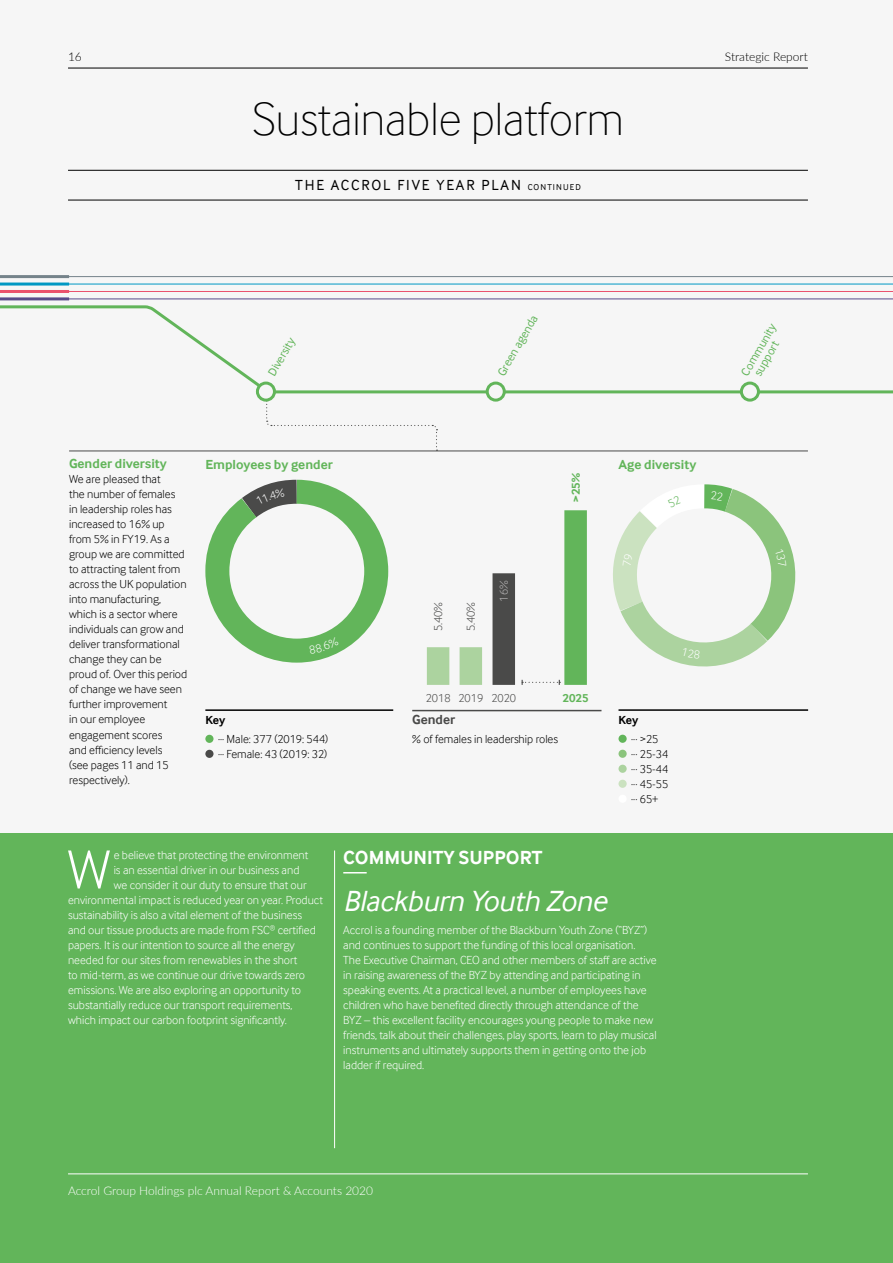
<style>
.page{position:relative;width:893px;height:1263px;background:#f6f6f6}
.page>*{position:absolute;margin:0;border:0;box-sizing:border-box;transform-origin:0 0}
.t1{font:300 57px "Inter Face";color:#fff}
.t2{font:100 48px "Inter Face";color:#000}
.t3{font:italic 30px "Inter Face";letter-spacing:-.01em;color:#fff}
.t4{font:700 19.5px "Inter Face";color:#fff}
.t5{font:15px "Inter Face";letter-spacing:.125em;color:#000}
.t6{font:700 13.5px "Inter Face";color:#62b55a}
.t7{font:700 13.5px "Inter Face";color:#4a4a49}
.t8{font:300 12px/15px "Inter Face";color:#fff}
.t9{font:300 12px/15px "Inter Face";color:#000}
.t10{font:300 12px "Lato";color:#fff}
.t11{font:12px "Inter Face";color:#62b55a}
.t12{font:300 12px "Inter Face";color:#4a4a49}
.t13{font:300 12px "Lato";color:#000}
.t14{font:700 12px "Inter Face";color:#62b55a}
.t15{font:700 12px "Inter Face";letter-spacing:-.01em;color:#000}
.t16{font:300 12px "Inter Face";color:#b3b2b2}
.s1{font-size:8.7px}
</style>
<div class="page">
<svg style="left:266px;top:395px;width:171px;height:56px"></svg>
<div style="left:0;top:833px;width:893px;height:430px;background:#62b55a"></div>
<svg style="left:0;top:305px;width:893px;height:89px"></svg>
<hr style="left:334px;top:850px;width:1px;height:298px;background:#fff">
<div style="left:257px;top:383px;width:17px;height:17px;background:#f6f6f6;border-radius:50%"></div>
<div style="left:256px;top:382px;width:20px;height:20px;border:3px solid #62b55a;border-radius:50%"></div>
<div style="left:487px;top:383px;width:17px;height:17px;background:#f6f6f6;border-radius:50%"></div>
<div style="left:486px;top:382px;width:20px;height:20px;border:3px solid #62b55a;border-radius:50%"></div>
<div style="left:741px;top:383px;width:17px;height:17px;background:#f6f6f6;border-radius:50%"></div>
<div style="left:740px;top:382px;width:20px;height:20px;border:3px solid #62b55a;border-radius:50%"></div>
<hr style="left:0;top:297px;width:69px;height:3px;background:#584b8a">
<hr style="left:0;top:290px;width:69px;height:3px;background:#ea516d">
<hr style="left:0;top:283px;width:69px;height:3px;background:#0098c3">
<hr style="left:0;top:275px;width:69px;height:3px;background:#75838a">
<svg style="left:343px;top:872px;width:24px;height:1px"></svg>
<hr style="left:0;top:284px;width:893px;height:1px;background:#0098c3">
<hr style="left:0;top:276px;width:893px;height:1px;background:#75838a">
<hr style="left:0;top:291px;width:893px;height:1px;background:#ea516d">
<hr style="left:0;top:299px;width:893px;height:1px;background:#584b8a">
<hr style="left:69px;top:451px;width:739px;height:1px;background:#4a4a49">
<hr style="left:618px;top:709px;width:190px;height:2px;background:#000">
<div style="left:618px;top:735px;width:9px;height:8px;background:#62b55a;border-radius:50%"></div>
<div style="left:618px;top:750px;width:9px;height:8px;background:#8bc47c;border-radius:50%"></div>
<div style="left:618px;top:765px;width:9px;height:8px;background:#acd39f;border-radius:50%"></div>
<div style="left:618px;top:780px;width:9px;height:8px;background:#cbe2c0;border-radius:50%"></div>
<div style="left:618px;top:795px;width:9px;height:8px;background:#fff;border-radius:50%"></div>
<hr style="left:205px;top:709px;width:188px;height:2px;background:#000">
<div style="left:205px;top:735px;width:9px;height:8px;background:#62b55a;border-radius:50%"></div>
<div style="left:205px;top:750px;width:9px;height:8px;background:#4a4a49;border-radius:50%"></div>
<div style="left:460px;top:647px;width:22px;height:38px;background:#acd39f"></div>
<div style="left:427px;top:647px;width:22px;height:38px;background:#acd39f"></div>
<div style="left:492px;top:573px;width:23px;height:112px;background:#4a4a49"></div>
<div style="left:564px;top:510px;width:23px;height:175px;background:#62b55a"></div>
<hr style="left:412px;top:710px;width:189px;height:1px;background:#4a4a49">
<svg style="left:522px;top:680px;width:38px;height:5px"></svg>
<hr style="left:68px;top:68px;width:740px;height:1px;background:#000">
<hr style="left:68px;top:170px;width:740px;height:1px;background:#000">
<hr style="left:68px;top:200px;width:740px;height:1px;background:#000">
<hr style="left:68px;top:1173px;width:740px;height:1px;background:#fff">
<svg style="left:613px;top:484px;width:180px;height:182px"></svg>
<svg style="left:205px;top:479px;width:184px;height:184px"></svg>
<p class="t13" style="left:68px;top:48px;width:15px">16</p>
<p class="t13" style="left:725px;top:48px;width:84px">Strategic Report</p>
<h2 class="t2" style="left:252px;top:92px;width:373px">Sustainable platform</h2>
<p class="t5" style="left:295px;top:177px;width:287px">THE ACCROL FIVE YEAR PLAN <span class="s1">CONTINUED</span></p>
<p class="t11" style="left:265px;top:371px;width:44px;rotate:-60deg">Diversity</p>
<p class="t11" style="left:495px;top:371px;width:70px;rotate:-60deg">Green agenda</p>
<p class="t6" style="left:69px;top:456px;width:99px">Gender diversity</p>
<p class="t9" style="left:69px;top:472px;width:120px">We are pleased that<br>the number of females<br>in leadership roles has increased to 16% up from 5% in FY19. As a group we are committed to attracting talent from across the UK population into manufacturing, which is a sector where individuals can grow and deliver transformational change they can be proud of. Over this period of change we have seen further improvement<br>in our employee engagement scores<br>and efficiency levels<br>(see pages 11 and 15 respectively).</p>
<p class="t6" style="left:205px;top:457px;width:129px">Employees by gender</p>
<p class="t15" style="left:205px;top:713px;width:21px">Key</p>
<p class="t9" style="left:218px;top:731px;width:112px">... Male: 377 (2019: 544) ... Female: 43 (2019: 32)</p>
<p class="t14" style="left:569px;top:502px;width:30px;rotate:-90deg">&gt;25%</p>
<p class="t6" style="left:618px;top:456px;width:79px">Age diversity</p>
<p class="t12" style="left:431px;top:631px;width:31px;rotate:-90deg">5.40%</p>
<p class="t12" style="left:464px;top:631px;width:31px;rotate:-90deg">5.40%</p>
<p class="t16" style="left:497px;top:602px;width:23px;rotate:-90deg">16%</p>
<p class="t12" style="left:426px;top:691px;width:92px">2018 2019 2020</p>
<p class="t14" style="left:563px;top:691px;width:27px">2025</p>
<p class="t7" style="left:412px;top:712px;width:45px">Gender</p>
<p class="t9" style="left:412px;top:732px;width:147px">% of females in leadership roles</p>
<p class="t15" style="left:618px;top:713px;width:21px">Key</p>
<p class="t9" style="left:631px;top:729px;width:38px;line-height:16.5px">... &gt;25<br>... 25-34</p>
<p class="t9" style="left:631px;top:761px;width:38px">... 35-44 ... 45-55</p>
<p class="t9" style="left:631px;top:790px;width:29px">... 65+</p>
<h1 class="t1" style="left:68px;top:837px;width:44px">W</h1>
<p class="t8" style="left:114px;top:847px;width:196px">e believe that protecting the environment</p>
<p class="t8" style="left:114px;top:862px;width:187px">is an essential driver in our business and</p>
<p class="t8" style="left:114px;top:877px;width:195px">we consider it our duty to ensure that our</p>
<p class="t8" style="left:68px;top:892px;width:256px">environmental impact is reduced year on year. Product</p>
<p class="t8" style="left:68px;top:907px;width:236px">sustainability is also a vital element of the business</p>
<p class="t8" style="left:68px;top:922px;width:249px">and our tissue products are made from FSC<sup>®</sup> certified</p>
<p class="t8" style="left:68px;top:937px;width:228px">papers. It is our intention to source all the energy</p>
<p class="t8" style="left:68px;top:952px;width:231px">needed for our sites from renewables in the short</p>
<p class="t8" style="left:68px;top:967px;width:239px">to mid-term, as we continue our drive towards zero</p>
<p class="t8" style="left:68px;top:982px;width:235px">emissions. We are also exploring an opportunity to</p>
<p class="t8" style="left:68px;top:997px;width:226px">substantially reduce our transport requirements,</p>
<p class="t8" style="left:68px;top:1012px;width:220px">which impact our carbon footprint significantly.</p>
<h3 class="t4" style="left:343px;top:846px;width:201px">COMMUNITY SUPPORT</h3>
<h3 class="t3" style="left:343px;top:883px;width:265px">Blackburn Youth Zone</h3>
<p class="t8" style="left:343px;top:922px;width:315px">Accrol is a founding member of the Blackburn Youth Zone (“BYZ”) and continues to support the funding of this local organisation.<br>The Executive Chairman, CEO and other members of staff are active in raising awareness of the BYZ by attending and participating in speaking events. At a practical level, a number of employees have children who have benefited directly through attendance of the BYZ – this excellent facility encourages young people to make new friends, talk about their challenges, play sports, learn to play musical instruments and ultimately supports them in getting onto the job ladder if required.</p>
<p class="t11" style="left:738px;top:371px;width:60px;rotate:-60deg">Community</p>
<p class="t11" style="left:751px;top:371px;width:40px;rotate:-60deg">support</p>
<p class="t10" style="left:68px;top:1182px;width:307px">Accrol Group Holdings plc Annual Report &amp; Accounts 2020</p>
</div>
